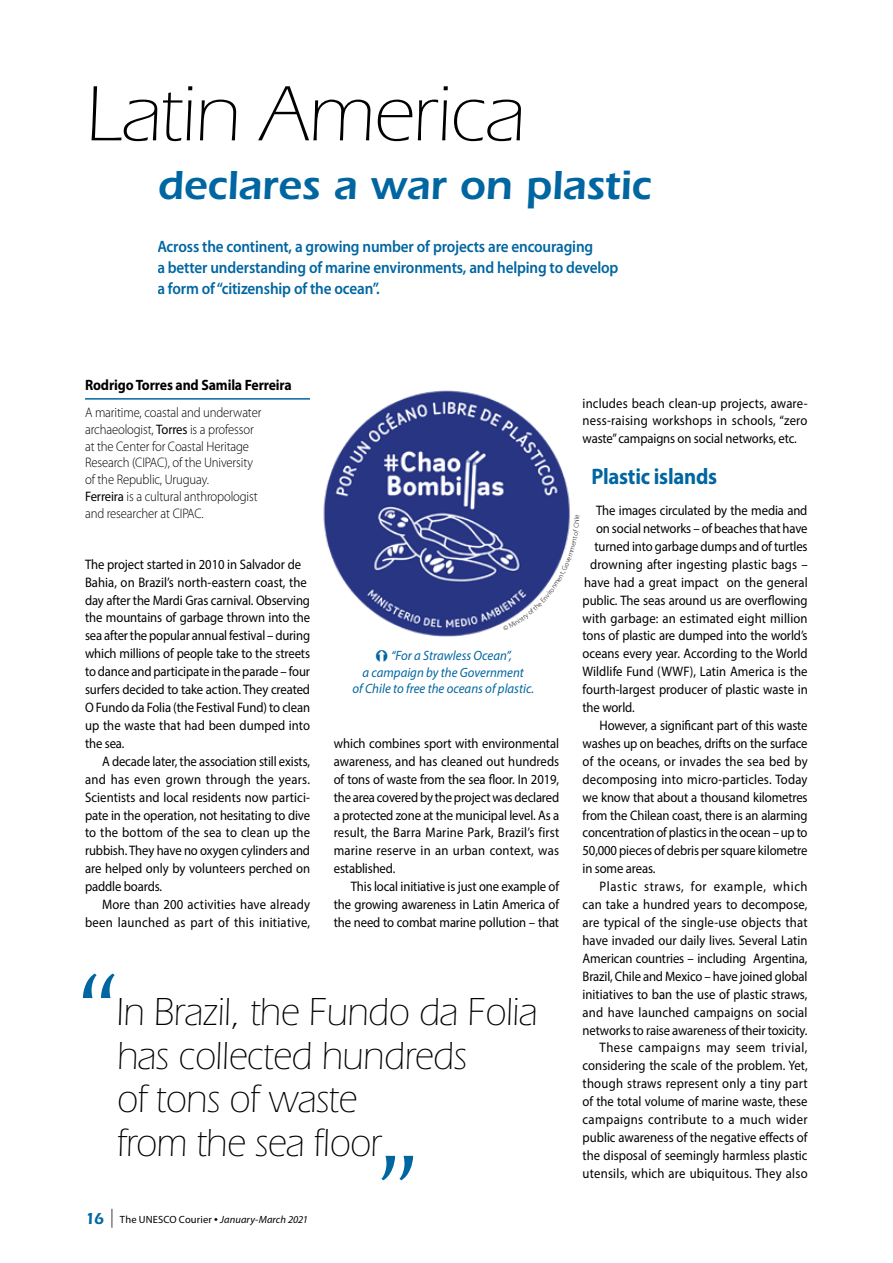
<style>
.page{position:relative;width:893px;height:1263px;background:#fff}
.page>*{position:absolute;margin:0;border:0;box-sizing:border-box;transform-origin:0 0}
.t1{font:300 81px "ITC Eras Std";letter-spacing:-.015em;color:#000}
.t2{font:600 42px "ITC Eras Std";letter-spacing:-.005em;color:#0066a1}
.t3{font:300 40.5px/43.5px "ITC Eras Std";letter-spacing:-.01em;color:#000;scale:.92 1}
.t4{font:700 22.5px "Myriad Pro";letter-spacing:-.015em;color:#0066a1;scale:.92 1}
.t5{font:600 16.5px/21px "Myriad Pro";letter-spacing:-.01em;color:#0066a1;scale:.92 1}
.t6{font:700 15px "Myriad Pro";letter-spacing:-.01em;color:#000;scale:.92 1}
.t7{font:13.8px/17.9px "Myriad Pro";letter-spacing:-.005em;color:#000;text-align:justify;scale:.92 1}
.t8{font:300 13.8px/16.8px "Myriad Pro";letter-spacing:-.01em;color:#000;scale:.92 1}
.t9{font:13.8px "Myriad Pro";letter-spacing:.015em;color:#000;scale:.92 1}
.t10{font:13.8px/17.9px "Myriad Pro";letter-spacing:.02em;color:#000;text-align:right;scale:.92 1}
.t11{font:13.8px "Myriad Pro";letter-spacing:.03em;color:#000;scale:.92 1}
.t12{font:13.8px "Myriad Pro";letter-spacing:.05em;color:#000;scale:.92 1}
.t13{font:13.8px "Myriad Pro";letter-spacing:.04em;color:#000;scale:.92 1}
.t14{font:italic 13.5px "Myriad Pro";color:#0066a1;scale:.95 1}
.t15{font:italic 10.5px "Myriad Pro";letter-spacing:.01em;color:#000}
.s1{font-weight:400}
.s2{font-family:"ITC Eras Std";font-weight:600;font-style:normal;font-size:16.5px;color:#0066a1}
.s3{font-style:normal;font-size:18.9px}
.s4{font-style:normal}
.s5{font-style:normal;font-size:13.5px}
</style>
<div class="page">
<img style="left:323px;top:390px;width:247px;height:247px">
<hr style="left:85px;top:398px;width:225px;height:2px;background:#0066a1">
<svg style="left:83px;top:973px;width:32px;height:25px"></svg>
<svg style="left:381px;top:1156px;width:32px;height:24px"></svg>
<svg style="left:503px;top:514px;width:67px;height:117px"></svg>
<h1 class="t1" style="left:85px;top:69px;width:441px">Latin America</h1>
<h2 class="t2" style="left:157px;top:161px;width:496px">declares a war on plastic</h2>
<p class="t5" style="left:157px;top:235px;width:503px">Across the continent, a growing number of projects are encouraging<br>a better understanding of marine environments, and helping to develop a form of “citizenship of the ocean”.</p>
<p class="t6" style="left:85px;top:375px;width:226px">Rodrigo Torres and Samila Ferreira</p>
<p class="t8" style="left:85px;top:404px;width:193px">A maritime, coastal and underwater archaeologist, <span class="s1">Torres</span> is a professor at the Center for Coastal Heritage Research (CIPAC), of the University of the Republic, Uruguay.<br><span class="s1">Ferreira</span> is a cultural anthropologist and researcher at CIPAC.</p>
<p class="t7" style="left:85px;top:555px;width:246px;text-align:left">The project started in 2010 in Salvador de Bahia, on Brazil’s north-eastern coast, the day after the Mardi Gras carnival. Observing the mountains of garbage thrown into the sea after the popular annual festival – during which millions of people take to the streets to dance and participate in the parade – four surfers decided to take action. They created O Fundo da Folia (the Festival Fund) to clean up the waste that had been dumped into the sea.</p>
<p class="t7" style="left:85px;top:752px;width:246px;text-indent:17px">A decade later, the association still exists, and has even grown through the years.<br>Scientists and local residents now partici&shy;pate in the operation, not hesitating to dive to the bottom of the sea to clean up the rubbish. They have no oxygen cylinders and are helped only by volunteers perched on paddle boards.</p>
<p class="t10" style="left:85px;top:895px;width:246px">More than 200 activities have already been launched as part of this initiative,</p>
<p class="t14" style="left:391px;top:647px;width:128px">“For a Strawless Ocean”,</p>
<p class="t14" style="left:363px;top:664px;width:171px">a campaign by the Government</p>
<p class="t14" style="left:353px;top:680px;width:193px">of Chile to free the oceans of plastic.</p>
<p class="t7" style="left:334px;top:734px;width:247px">which combines sport with environmental awareness, and has cleaned out hundreds of tons of waste from the sea floor. In 2019, the area covered by the project was declared a protected zone at the municipal level. As a result, the Barra Marine Park, Brazil’s first marine reserve in an urban context, was established.</p>
<p class="t7" style="left:334px;top:877px;width:246px;text-indent:17px">This local initiative is just one example of the growing awareness in Latin America of the need to combat marine pollution – that</p>
<h3 class="t3" style="left:116px;top:990px;width:459px">In Brazil, the Fundo da Folia has collected hundreds<br>of tons of waste<br>from the sea floor</h3>
<p class="t15" style="left:85px;top:1212px;width:225px"><span class="s2">16</span> <span class="s3">|</span> <span class="s4">The UNESCO Courier</span> <span class="s5">•</span> January-March 2021</p>
<p class="t7" style="left:583px;top:394px;width:246px">includes beach clean-up projects, aware&shy;ness-raising workshops in schools, “zero waste” campaigns on social networks, etc.</p>
<h3 class="t4" style="left:592px;top:461px;width:138px">Plastic islands</h3>
<p class="t7" style="left:596px;top:501px;width:231px">The images circulated by the media and</p>
<p class="t7" style="left:596px;top:519px;width:231px">on social networks – of beaches that have</p>
<p class="t7" style="left:595px;top:537px;width:233px">turned into garbage dumps and of turtles</p>
<p class="t9" style="left:590px;top:556px;width:238px">drowning after ingesting plastic bags –</p>
<p class="t7" style="left:584px;top:573px;width:245px">have had a great impact on the general</p>
<p class="t7" style="left:583px;top:591px;width:246px">public. The seas around us are overflowing</p>
<p class="t7" style="left:583px;top:609px;width:246px">with garbage: an estimated eight million</p>
<p class="t7" style="left:583px;top:627px;width:246px">tons of plastic are dumped into the world’s</p>
<p class="t7" style="left:583px;top:644px;width:246px">oceans every year. According to the World</p>
<p class="t7" style="left:583px;top:662px;width:246px">Wildlife Fund (WWF), Latin America is the</p>
<p class="t7" style="left:583px;top:680px;width:246px">fourth-largest producer of plastic waste in</p>
<p class="t7" style="left:583px;top:698px;width:58px">the world.</p>
<p class="t7" style="left:600px;top:716px;width:228px">However, a significant part of this waste</p>
<p class="t7" style="left:583px;top:734px;width:246px">washes up on beaches, drifts on the surface</p>
<p class="t7" style="left:583px;top:752px;width:246px">of the oceans, or invades the sea bed by</p>
<p class="t9" style="left:583px;top:771px;width:246px">decomposing into micro-particles. Today</p>
<p class="t7" style="left:583px;top:788px;width:246px">we know that about a thousand kilometres</p>
<p class="t7" style="left:583px;top:806px;width:246px">from the Chilean coast, there is an alarming</p>
<p class="t7" style="left:583px;top:824px;width:246px">concentration of plastics in the ocean – up to</p>
<p class="t7" style="left:583px;top:842px;width:246px">50,000 pieces of debris per square kilometre</p>
<p class="t7" style="left:583px;top:859px;width:81px">in some areas.</p>
<p class="t12" style="left:600px;top:878px;width:228px">Plastic straws, for example, which</p>
<p class="t7" style="left:583px;top:895px;width:246px">can take a hundred years to decompose,</p>
<p class="t9" style="left:583px;top:914px;width:246px">are typical of the single-use objects that</p>
<p class="t7" style="left:583px;top:931px;width:246px">have invaded our daily lives. Several Latin</p>
<p class="t7" style="left:583px;top:949px;width:246px">American countries – including Argentina,</p>
<p class="t7" style="left:583px;top:967px;width:246px">Brazil, Chile and Mexico – have joined global</p>
<p class="t7" style="left:583px;top:985px;width:246px">initiatives to ban the use of plastic straws,</p>
<p class="t9" style="left:583px;top:1003px;width:246px">and have launched campaigns on social</p>
<p class="t7" style="left:583px;top:1021px;width:246px">networks to raise awareness of their toxicity.</p>
<p class="t13" style="left:600px;top:1039px;width:228px">These campaigns may seem trivial,</p>
<p class="t7" style="left:583px;top:1056px;width:246px">considering the scale of the problem. Yet,</p>
<p class="t9" style="left:583px;top:1075px;width:246px">though straws represent only a tiny part</p>
<p class="t7" style="left:583px;top:1092px;width:246px">of the total volume of marine waste, these</p>
<p class="t11" style="left:583px;top:1111px;width:246px">campaigns contribute to a much wider</p>
<p class="t7" style="left:583px;top:1128px;width:246px">public awareness of the negative effects of</p>
<p class="t7" style="left:583px;top:1146px;width:246px">the disposal of seemingly harmless plastic</p>
<p class="t10" style="left:583px;top:1164px;width:246px">utensils, which are ubiquitous. They also</p>
</div>
